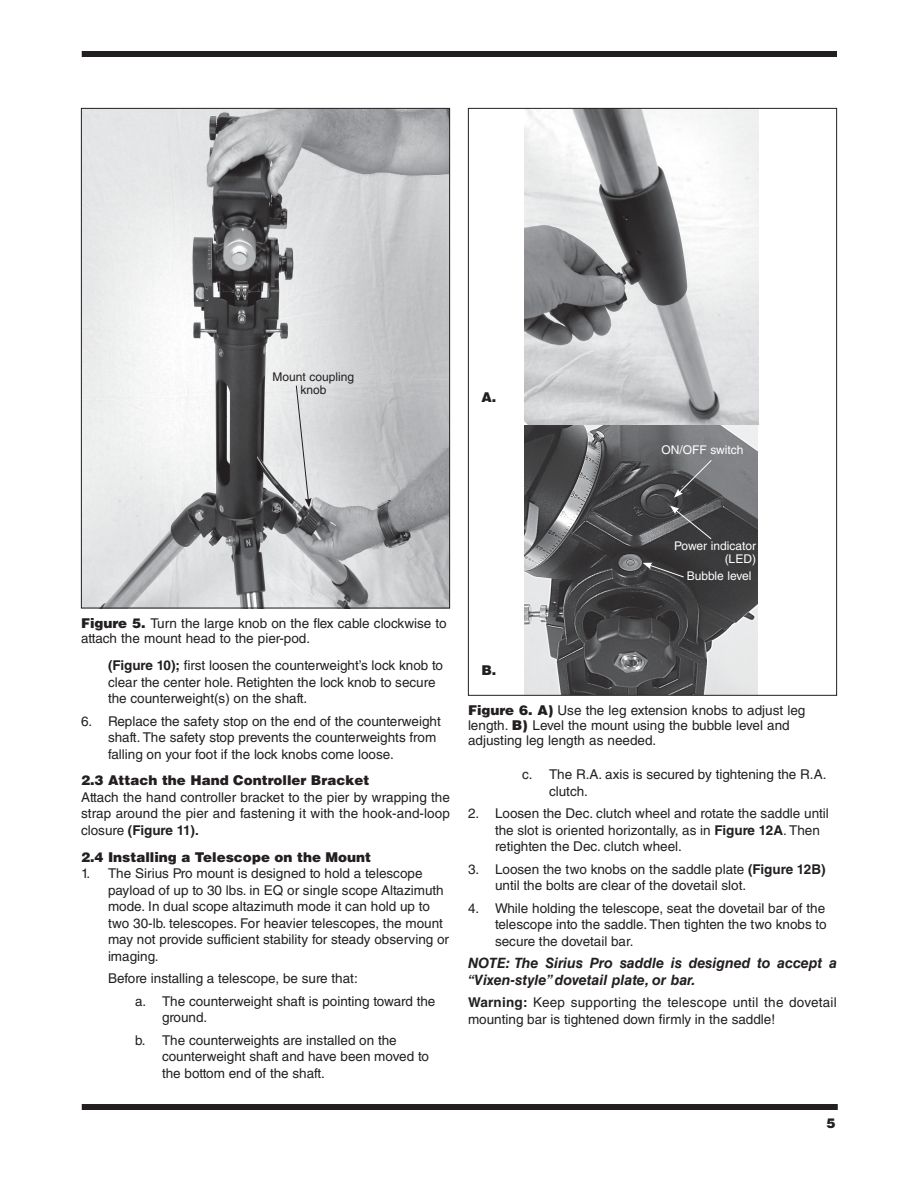
<style>
.page{position:relative;width:918px;height:1188px;background:#fff}
.page>*{position:absolute;margin:0;border:0;box-sizing:border-box;transform-origin:0 0}
.IN_Warning_Important{font:italic 700 14.25px/16.5px "Helvetica LT Std";color:#231f20}
.IN_Body_Numbered{font:13.5px/16.5px "Helvetica LT Std";color:#231f20}
.IN_Body_Text{font:13.5px/16.5px "Helvetica LT Std";letter-spacing:.005em;color:#231f20;text-align:justify}
.IN_Body_Sub-numbered{font:13.5px/16.5px "Helvetica LT Std";color:#231f20}
.IN_Section_Subhead{font:900 13.5px "Helvetica LT Std";color:#231f20}
.t1{font:900 13.5px "Helvetica";color:#231f20}
.t2{font:12px/13.5px "Helvetica LT Std";color:#fff;text-align:right}
.t3{font:12px/13.5px "Helvetica LT Std";color:#231f20;text-align:center}
.s1{font-family:"Helvetica";font-weight:900}
.s2{font-weight:700}
</style>
<div class="page">
<div style="left:82px;top:51px;width:755px;height:6px;background:#231f20"></div>
<div style="left:82px;top:1104px;width:756px;height:6px;background:#231f20"></div>
<img style="left:83px;top:110px;width:365px;height:496px">
<img style="left:525px;top:110px;width:234px;height:584px">
<svg style="left:643px;top:563px;width:42px;height:15px"></svg>
<svg style="left:670px;top:506px;width:42px;height:34px"></svg>
<svg style="left:674px;top:459px;width:38px;height:39px"></svg>
<svg style="left:295px;top:385px;width:17px;height:123px;background:#d2d2d3"></svg>
<p class="t3" style="left:273px;top:370px;width:83px">Mount coupling knob</p>
<p class="t1" style="left:481px;top:389px;width:16px">A.</p>
<p class="t2" style="left:662px;top:443px;width:83px">ON/OFF switch</p>
<p class="IN_Body_Numbered" style="left:81px;top:615px;width:367px;line-height:15px"><span class="s1">Figure 5.</span> Turn the large knob on the flex cable clockwise to attach the mount head to the pier-pod.</p>
<p class="IN_Body_Numbered" style="left:108px;top:657px;width:337px"><span class="s2">(Figure 10);</span> first loosen the counterweight’s lock knob to clear the center hole. Retighten the lock knob to secure the counterweight(s) on the shaft.</p>
<p class="IN_Body_Numbered" style="left:108px;top:713px;width:334px;text-indent:-27px">6. Replace the safety stop on the end of the counterweight shaft. The safety stop prevents the counterweights from falling on your foot if the lock knobs come loose.</p>
<h2 class="IN_Section_Subhead" style="left:81px;top:772px;width:290px">2.3 Attach the Hand Controller Bracket</h2>
<p class="IN_Body_Text" style="left:81px;top:789px;width:371px">Attach the hand controller bracket to the pier by wrapping the strap around the pier and fastening it with the hook-and-loop closure <span class="s2">(Figure 11).</span></p>
<h2 class="IN_Section_Subhead" style="left:81px;top:848px;width:292px">2.4 Installing a Telescope on the Mount</h2>
<p class="IN_Body_Numbered" style="left:108px;top:865px;width:343px;text-indent:-27px">1. The Sirius Pro mount is designed to hold a telescope payload of up to 30 lbs. in EQ or single scope Altazimuth mode. In dual scope altazimuth mode it can hold up to two 30-lb. telescopes. For heavier telescopes, the mount may not provide sufficient stability for steady observing or imaging.</p>
<p class="IN_Body_Text" style="left:108px;top:970px;width:251px">Before installing a telescope, be sure that:</p>
<p class="IN_Body_Sub-numbered" style="left:162px;top:993px;width:275px;text-indent:-27px">a. The counterweight shaft is pointing toward the ground.</p>
<p class="IN_Body_Sub-numbered" style="left:162px;top:1032px;width:269px;text-indent:-27px">b. The counterweights are installed on the counterweight shaft and have been moved to the bottom end of the shaft.</p>
<p class="t2" style="left:674px;top:539px;width:83px">Power indicator (LED)</p>
<p class="t1" style="left:481px;top:662px;width:16px">B.</p>
<p class="t2" style="left:687px;top:569px;width:66px">Bubble level</p>
<p class="IN_Body_Numbered" style="left:468px;top:702px;width:339px;line-height:15px"><span class="s1">Figure 6. A)</span> Use the leg extension knobs to adjust leg length. <span class="s1">B)</span> Level the mount using the bubble level and adjusting leg length as needed.</p>
<p class="IN_Body_Sub-numbered" style="left:549px;top:766px;width:279px;text-indent:-27px">c. The R.A. axis is secured by tightening the R.A. clutch.</p>
<p class="IN_Body_Numbered" style="left:495px;top:805px;width:335px;text-indent:-27px">2. Loosen the Dec. clutch wheel and rotate the saddle until the slot is oriented horizontally, as in <span class="s2">Figure 12A</span>. Then retighten the Dec. clutch wheel.</p>
<p class="IN_Body_Numbered" style="left:495px;top:861px;width:332px;text-indent:-27px">3. Loosen the two knobs on the saddle plate <span class="s2">(Figure 12B) </span>until the bolts are clear of the dovetail slot.</p>
<p class="IN_Body_Numbered" style="left:495px;top:900px;width:333px;text-align:justify;text-indent:-27px">4. While holding the telescope, seat the dovetail bar of the telescope into the saddle. Then tighten the two knobs to secure the dovetail bar.</p>
<p class="IN_Warning_Important" style="left:468px;top:955px;width:371px">NOTE: The Sirius Pro saddle is designed to accept a “Vixen-style” dovetail plate, or bar.</p>
<p class="IN_Body_Text" style="left:468px;top:994px;width:370px"><span class="s2">Warning:</span> Keep supporting the telescope until the dovetail mounting bar is tightened down firmly in the saddle!</p>
<p class="t1" style="left:826px;top:1114px;width:11px">5</p>
</div>
